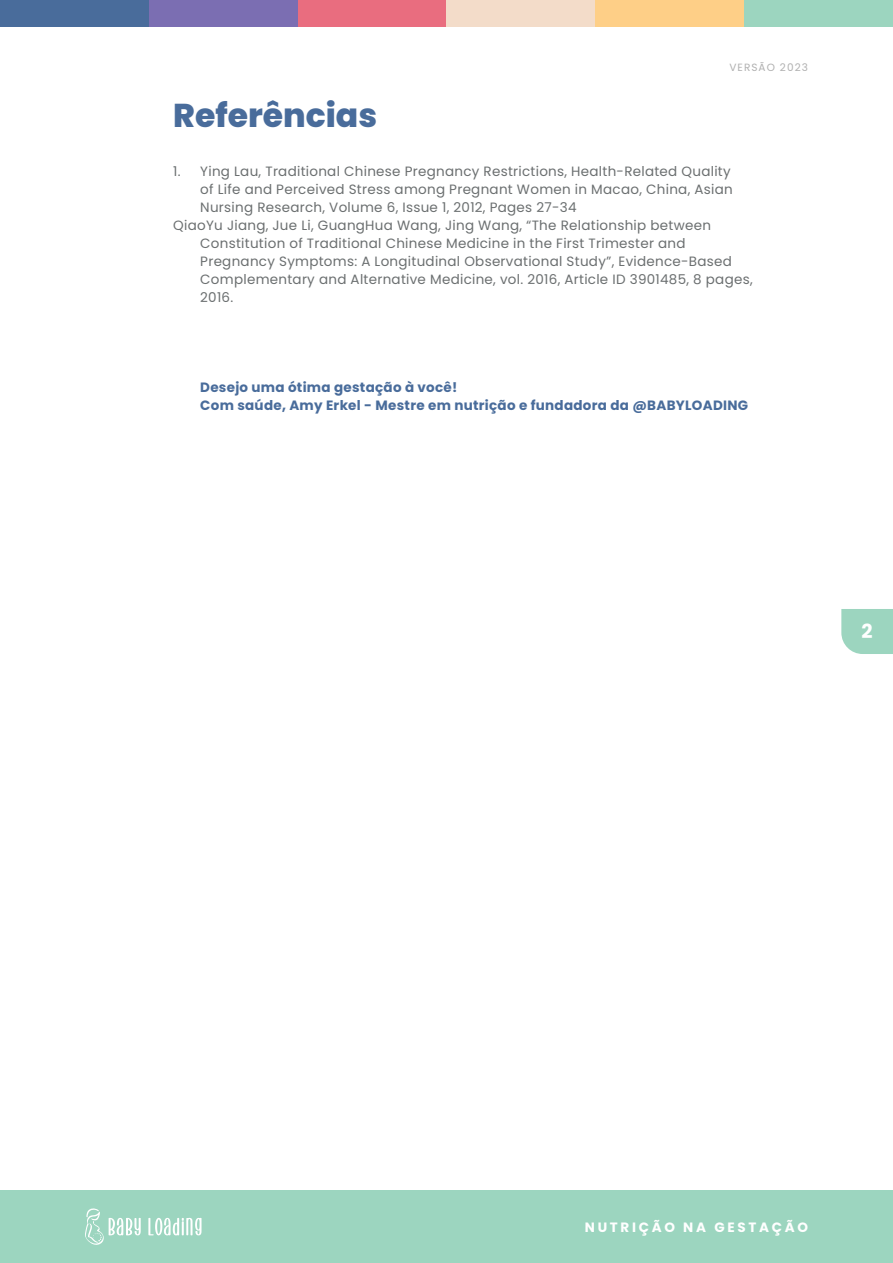
<style>
.page{position:relative;width:893px;height:1263px;background:#fff}
.page>*{position:absolute;margin:0;border:0;box-sizing:border-box;transform-origin:0 0}
.t1{font:800 33px "Poppins";color:#496c9b}
.t2{font:700 19.5px "Poppins";color:#fff}
.t3{font:13.5px/18px "Poppins";letter-spacing:.02em;color:#6b6f70}
.t4{font:700 13.5px/18px "Poppins";letter-spacing:.02em;color:#496c9b}
.t5{font:700 13.5px "Poppins";letter-spacing:.2em;color:#fff}
.t6{font:10.5px "Poppins";letter-spacing:.1em;color:#b0b0b0}
</style>
<div class="page">
<div style="left:0;top:0;width:149px;height:27px;background:#496c9b"></div>
<div style="left:149px;top:0;width:149px;height:27px;background:#7b6eb2"></div>
<div style="left:298px;top:0;width:148px;height:27px;background:#e96d7f"></div>
<div style="left:446px;top:0;width:149px;height:27px;background:#f3dcc9"></div>
<div style="left:595px;top:0;width:149px;height:27px;background:#fecf87"></div>
<div style="left:744px;top:0;width:149px;height:27px;background:#9cd5bf"></div>
<div style="left:0;top:1190px;width:893px;height:73px;background:#9cd5bf"></div>
<svg style="left:148px;top:1218px;width:54px;height:17px"></svg>
<svg style="left:85px;top:1208px;width:56px;height:37px"></svg>
<div style="left:841px;top:609px;width:52px;height:45px;background:#9cd5bf"></div>
<p class="t1" style="left:173px;top:96px;width:205px">Referências</p>
<p class="t6" style="left:729px;top:62px;width:80px">VERSÃO 2023</p>
<p class="t3" style="left:200px;top:162px;width:534px;text-indent:-27px">1. Ying Lau, Traditional Chinese Pregnancy Restrictions, Health-Related Quality of Life and Perceived Stress among Pregnant Women in Macao, China, Asian<br>Nursing Research, Volume 6, Issue 1, 2012, Pages 27-34</p>
<p class="t3" style="left:200px;top:216px;width:554px;text-indent:-27px">QiaoYu Jiang, Jue Li, GuangHua Wang, Jing Wang, “The Relationship between Constitution of Traditional Chinese Medicine in the First Trimester and Pregnancy Symptoms: A Longitudinal Observational Study”, Evidence-Based Complementary and Alternative Medicine, vol. 2016, Article ID 3901485, 8 pages, 2016.</p>
<p class="t4" style="left:200px;top:378px;width:549px">Desejo uma ótima gestação à você!<br>Com saúde, Amy Erkel - Mestre em nutrição e fundadora da @BABYLOADING</p>
<h2 class="t2" style="left:862px;top:620px;width:13px">2</h2>
<p class="t5" style="left:585px;top:1219px;width:225px">NUTRIÇÃO NA GESTAÇÃO</p>
</div>
